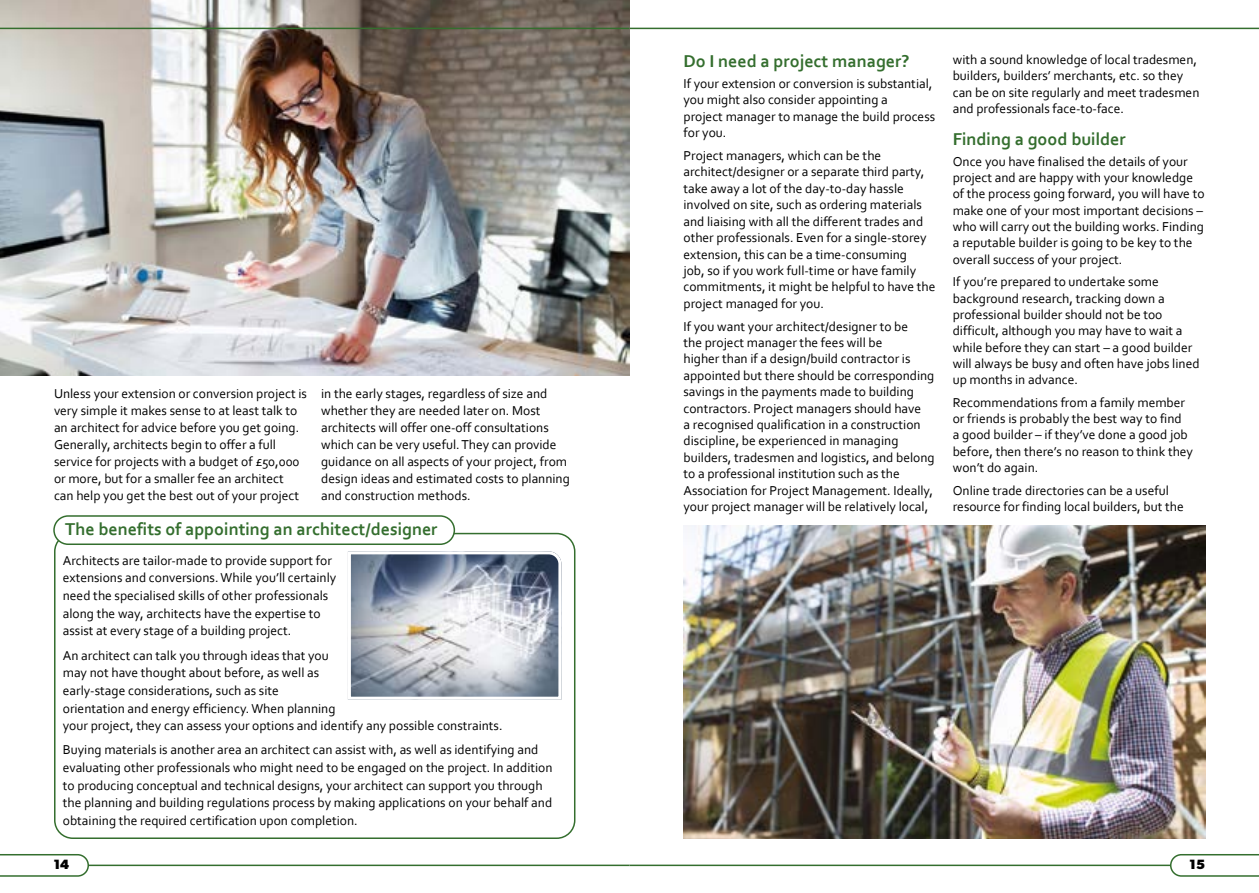
<style>
.page{position:relative;width:1259px;height:893px;background:#fff}
.page>*{position:absolute;margin:0;border:0;box-sizing:border-box;transform-origin:0 0}
.Sub_Heads{font:700 18px "Corbel";color:#346e2e}
.Body{font:13.5px/16.4px "Corbel";color:#000}
.t1{font:700 13.5px "Gibson";color:#000}
</style>
<div class="page">
<hr style="left:629px;top:28px;width:630px;height:1px;background:#346e2e">
<hr style="left:629px;top:865px;width:630px;height:1px;background:#346e2e">
<svg style="left:1169px;top:854px;width:90px;height:23px"></svg>
<img style="left:0;top:0;width:629px;height:375px">
<hr style="left:0;top:28px;width:629px;height:1px;background:#346e2e">
<hr style="left:0;top:865px;width:629px;height:1px;background:#346e2e">
<svg style="left:0;top:854px;width:90px;height:23px"></svg>
<div style="left:54px;top:533px;width:521px;height:306px;border:2px solid #346e2e;border-radius:18px"></div>
<div style="left:54px;top:516px;width:400px;height:28px;background:#fff;border-radius:14px"></div>
<div style="left:53px;top:515px;width:402px;height:30px;border:2px solid #346e2e;border-radius:14px"></div>
<svg style="left:347px;top:551px;width:215px;height:149px;background:#aab0bb"></svg>
<img style="left:683px;top:525px;width:522px;height:314px">
<p class="Body" style="left:54px;top:385px;width:254px;line-height:17px">Unless your extension or conversion project is very simple it makes sense to at least talk to an architect for advice before you get going.<br>Generally, architects begin to offer a full service for projects with a budget of £50,000 or more, but for a smaller fee an architect<br>can help you get the best out of your project</p>
<p class="Body" style="left:321px;top:385px;width:250px;line-height:17px">in the early stages, regardless of size and whether they are needed later on. Most architects will offer one-off consultations which can be very useful. They can provide guidance on all aspects of your project, from design ideas and estimated costs to planning and construction methods.</p>
<h3 class="Sub_Heads" style="left:65px;top:517px;width:374px">The benefits of appointing an architect/designer</h3>
<p class="Body" style="left:63px;top:551px;width:275px;line-height:17.7px">Architects are tailor-made to provide support for extensions and conversions. While you’ll certainly need the specialised skills of other professionals along the way, architects have the expertise to assist at every stage of a building project.</p>
<p class="Body" style="left:63px;top:646px;width:441px;line-height:17.7px">An architect can talk you through ideas that you<br>may not have thought about before, as well as<br>early-stage considerations, such as site<br>orientation and energy efficiency. When planning<br>your project, they can assess your options and identify any possible constraints.</p>
<p class="Body" style="left:63px;top:741px;width:491px;line-height:17.7px">Buying materials is another area an architect can assist with, as well as identifying and evaluating other professionals who might need to be engaged on the project. In addition to producing conceptual and technical designs, your architect can support you through the planning and building regulations process by making applications on your behalf and obtaining the required certification upon completion.</p>
<h3 class="Sub_Heads" style="left:683px;top:50px;width:227px">Do I need a project manager?</h3>
<p class="Body" style="left:683px;top:75px;width:253px">If your extension or conversion is substantial, you might also consider appointing a<br>project manager to manage the build process for you.</p>
<p class="Body" style="left:683px;top:147px;width:253px">Project managers, which can be the architect/designer or a separate third party, take away a lot of the day-to-day hassle involved on site, such as ordering materials and liaising with all the different trades and other professionals. Even for a single-storey extension, this can be a time-consuming<br>job, so if you work full-time or have family commitments, it might be helpful to have the project managed for you.</p>
<p class="Body" style="left:683px;top:317px;width:253px">If you want your architect/designer to be<br>the project manager the fees will be<br>higher than if a design/build contractor is appointed but there should be corresponding savings in the payments made to building contractors. Project managers should have<br>a recognised qualification in a construction discipline, be experienced in managing builders, tradesmen and logistics, and belong to a professional institution such as the Association for Project Management. Ideally, your project manager will be relatively local,</p>
<p class="Body" style="left:952px;top:51px;width:248px">with a sound knowledge of local tradesmen, builders, builders’ merchants, etc. so they can be on site regularly and meet tradesmen and professionals face-to-face.</p>
<h3 class="Sub_Heads" style="left:952px;top:128px;width:174px">Finding a good builder</h3>
<p class="Body" style="left:952px;top:153px;width:253px">Once you have finalised the details of your project and are happy with your knowledge of the process going forward, you will have to make one of your most important decisions – who will carry out the building works. Finding a reputable builder is going to be key to the overall success of your project.</p>
<p class="Body" style="left:952px;top:273px;width:248px">If you’re prepared to undertake some background research, tracking down a professional builder should not be too difficult, although you may have to wait a while before they can start – a good builder will always be busy and often have jobs lined up months in advance.</p>
<p class="Body" style="left:952px;top:394px;width:242px">Recommendations from a family member or friends is probably the best way to find<br>a good builder – if they’ve done a good job before, then there’s no reason to think they won’t do again.</p>
<p class="Body" style="left:952px;top:482px;width:232px">Online trade directories can be a useful resource for finding local builders, but the</p>
<p class="t1" style="left:53px;top:856px;width:17px">14</p>
<p class="t1" style="left:1189px;top:856px;width:17px">15</p>
</div>
